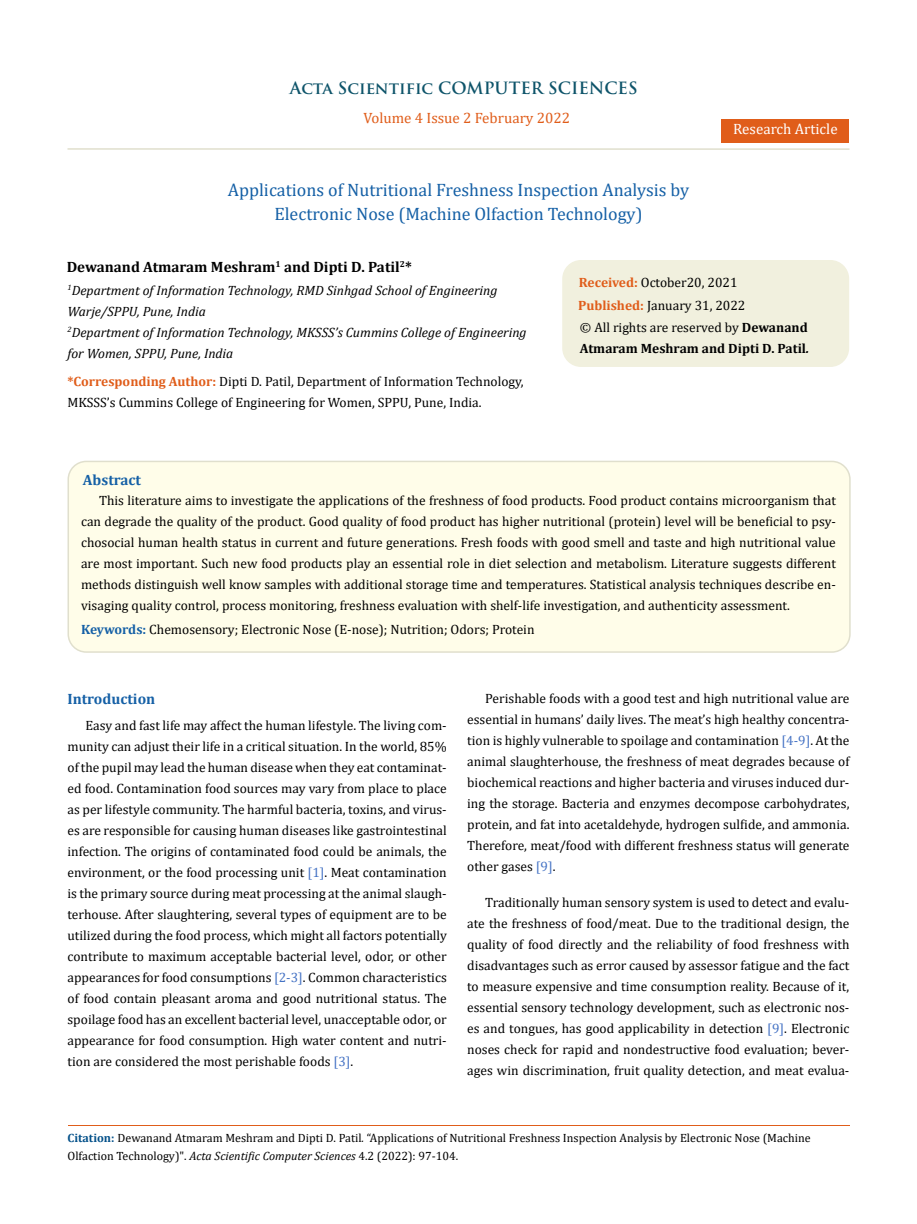
<style>
.page{position:relative;width:917px;height:1224px;background:#fff}
.page>*{position:absolute;margin:0;border:0;box-sizing:border-box;transform-origin:0 0}
.t1{font:18px/24px "Cambria";color:#1560a6;text-align:center}
.t2{font:700 16.5px "Trajan Pro";color:#0e546a}
.t3{font:700 15px "Cambria";color:#000}
.t4{font:15px "Cambria";color:#e05d1a}
.t5{font:700 15px "Cambria";color:#1560a6}
.t6{font:15px "Cambria";color:#fff}
.t7{font:13.5px/21px "Cambria";color:#000;text-align:justify}
.t8{font:italic 13.5px/21px "Cambria";color:#000}
.t9{font:700 13.5px/21px "Cambria";color:#000}
.t10{font:12px/18px "Cambria";color:#000}
.s1{font-weight:700;color:#e05d1a}
.s2{font-weight:400}
.s3{font-style:italic}
.s4{font-weight:700;color:#1560a6}
.s5{color:#4472c4}
.s6{font-weight:700;color:#035089}
</style>
<div class="page">
<div style="left:721px;top:119px;width:128px;height:23px;background:#e05d1a"></div>
<div style="left:563px;top:261px;width:285px;height:105px;background:#f1f0de;border-radius:18px"></div>
<div style="left:562px;top:260px;width:287px;height:107px;border:2px solid #f1f0de;border-radius:18px"></div>
<div style="left:68px;top:461px;width:781px;height:191px;background:#fffde9;border-radius:18px"></div>
<div style="left:67px;top:461px;width:783px;height:192px;border:2px solid #e0dfcd;border-radius:18px"></div>
<hr style="left:68px;top:1126px;width:781px;height:1px;background:#e05d1a">
<hr style="left:67px;top:148px;width:782px;height:2px;background:#e0dfcd">
<p class="t2" style="left:290px;top:77px;width:349px">Acta Scientific COMPUTER SCIENCES</p>
<p class="t4" style="left:363px;top:109px;width:208px">Volume 4 Issue 2 February 2022</p>
<p class="t6" style="left:733px;top:120px;width:106px">Research Article</p>
<h1 class="t1" style="left:228px;top:178px;width:463px">Applications of Nutritional Freshness Inspection Analysis by<br>Electronic Nose (Machine Olfaction Technology)</h1>
<p class="t3" style="left:67px;top:257px;width:346px">Dewanand Atmaram Meshram<sup>1</sup> and Dipti D. Patil<sup>2</sup>*</p>
<p class="t8" style="left:67px;top:279px;width:460px"><sup>1</sup>Department of Information Technology, RMD Sinhgad School of Engineering Warje/SPPU, Pune, India<br><sup>2</sup>Department of Information Technology, MKSSS’s Cummins College of Engineering for Women, SPPU, Pune, India</p>
<p class="t7" style="left:67px;top:370px;width:458px"><span class="s1">*Corresponding Author:</span> Dipti D. Patil, Department of Information Technology,<br>MKSSS’s Cummins College of Engineering for Women, SPPU, Pune, India.</p>
<p class="t7" style="left:578px;top:271px;width:169px;line-height:23px"><span class="s1">Received:</span> October20, 2021<br><span class="s1">Published:</span> January 31, 2022</p>
<p class="t9" style="left:580px;top:316px;width:231px"><span class="s2">© All rights are reserved by</span> Dewanand<br>Atmaram Meshram and Dipti D. Patil<span class="s3">.</span></p>
<p class="t5" style="left:83px;top:469px;width:60px">Abstract</p>
<p class="t7" style="left:81px;top:489px;width:756px;text-indent:18px">This literature aims to investigate the applications of the freshness of food products. Food product contains microorganism that can degrade the quality of the product. Good quality of food product has higher nutritional (protein) level will be beneficial to psy&shy;chosocial human health status in current and future generations. Fresh foods with good smell and taste and high nutritional value are most important. Such new food products play an essential role in diet selection and metabolism. Literature suggests different methods distinguish well know samples with additional storage time and temperatures. Statistical analysis techniques describe en&shy;visaging quality control, process monitoring, freshness evaluation with shelf-life investigation, and authenticity assessment.</p>
<p class="t7" style="left:81px;top:618px;width:455px"><span class="s4">Keywords:</span> Chemosensory; Electronic Nose (E-nose); Nutrition; Odors; Protein</p>
<p class="t5" style="left:67px;top:689px;width:89px">Introduction</p>
<p class="t7" style="left:67px;top:715px;width:381px;text-indent:18px">Easy and fast life may affect the human lifestyle. The living com&shy;munity can adjust their life in a critical situation. In the world, 85% of the pupil may lead the human disease when they eat contaminat&shy;ed food. Contamination food sources may vary from place to place as per lifestyle community. The harmful bacteria, toxins, and virus&shy;es are responsible for causing human diseases like gastrointestinal infection. The origins of contaminated food could be animals, the environment, or the food processing unit <span class="s5">[1]</span>. Meat contamination is the primary source during meat processing at the animal slaugh&shy;terhouse. After slaughtering, several types of equipment are to be utilized during the food process, which might all factors potentially contribute to maximum acceptable bacterial level, odor, or other appearances for food consumptions <span class="s5">[2-3]</span>. Common characteristics of food contain pleasant aroma and good nutritional status. The spoilage food has an excellent bacterial level, unacceptable odor, or appearance for food consumption. High water content and nutri&shy;tion are considered the most perishable foods <span class="s5">[3]</span>.</p>
<p class="t7" style="left:467px;top:688px;width:384px;text-indent:18px">Perishable foods with a good test and high nutritional value are essential in humans’ daily lives. The meat’s high healthy concentra&shy;tion is highly vulnerable to spoilage and contamination <span class="s5">[4-9]</span>. At the animal slaughterhouse, the freshness of meat degrades because of biochemical reactions and higher bacteria and viruses induced dur&shy;ing the storage. Bacteria and enzymes decompose carbohydrates, protein, and fat into acetaldehyde, hydrogen sulfide, and ammonia.<br>Therefore, meat/food with different freshness status will generate other gases <span class="s5">[9]</span>.</p>
<p class="t7" style="left:467px;top:892px;width:384px;text-indent:18px">Traditionally human sensory system is used to detect and evalu&shy;ate the freshness of food/meat. Due to the traditional design, the quality of food directly and the reliability of food freshness with disadvantages such as error caused by assessor fatigue and the fact to measure expensive and time consumption reality. Because of it, essential sensory technology development, such as electronic nos&shy;es and tongues, has good applicability in detection <span class="s5">[9]</span>. Electronic noses check for rapid and nondestructive food evaluation; bever&shy;ages win discrimination, fruit quality detection, and meat evalua-</p>
<p class="t10" style="left:68px;top:1129px;width:744px"><span class="s6">Citation:</span> Dewanand Atmaram Meshram and Dipti D. Patil<span class="s3">.</span> “Applications of Nutritional Freshness Inspection Analysis by Electronic Nose (Machine<br>Olfaction Technology)". <span class="s3">Acta Scientific Computer Sciences</span> 4.2 (2022): 97-104.</p>
</div>
